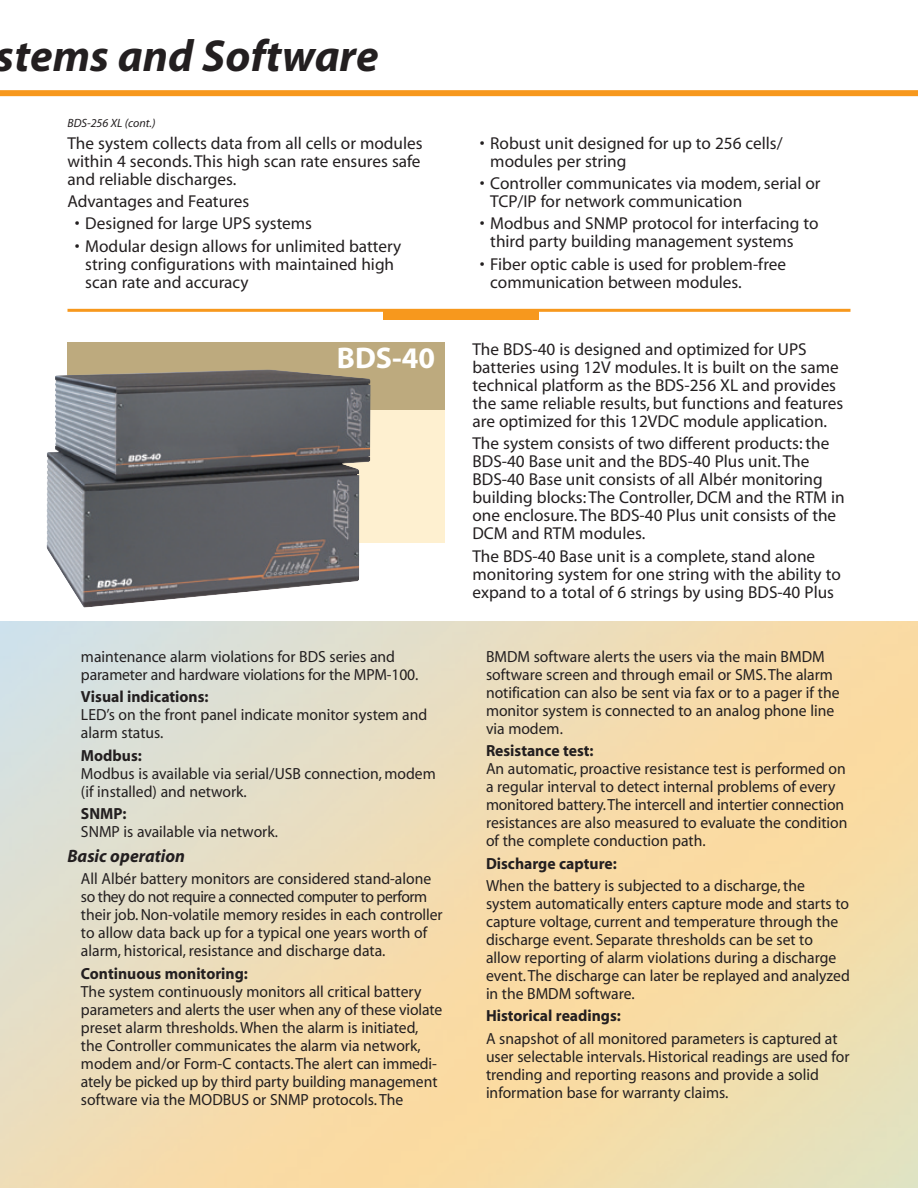
<style>
.page{position:relative;width:918px;height:1188px;background:#fff}
.page>*{position:absolute;margin:0;border:0;box-sizing:border-box;transform-origin:0 0}
.t1{font:italic 700 45px "Myriad";color:#231f20}
.t2{font:700 30px "Myriad";color:#fff}
.t3{font:italic 700 18px "Myriad";color:#231f20}
.t4{font:17.25px/18px "Myriad";color:#231f20}
.t5{font:16.2px/18px "Myriad";color:#231f20}
.t6{font:700 16.2px "Myriad";color:#231f20}
.t7{font:italic 12px "Myriad";color:#231f20}
.s1{font-weight:700}
.s2{font-size:15.75px}
</style>
<div class="page">
<div style="left:0;top:90px;width:918px;height:6px;background:#f7981d"></div>
<div style="left:67px;top:343px;width:378px;height:200px;background:#fef0d0"></div>
<div style="left:67px;top:343px;width:378px;height:67px;background:#bdaa7e"></div>
<hr style="left:68px;top:309px;width:782px;height:3px;background:#f7981d">
<div style="left:383px;top:311px;width:155px;height:8px;background:#f7981d"></div>
<img style="left:47px;top:369px;width:324px;height:239px">
<h1 class="t1" style="left:-4px;top:39px;width:384px">stems and Software</h1>
<p class="t7" style="left:67px;top:119px;width:90px">BDS-256 XL (cont.)</p>
<p class="t4" style="left:67px;top:135px;width:357px;text-align:justify">The system collects data from all cells or modules within 4 seconds. This high scan rate ensures safe and reliable discharges.</p>
<p class="t4" style="left:67px;top:194px;width:183px">Advantages and Features</p>
<p class="t4" style="left:75px;top:216px;width:239px">• Designed for large UPS systems</p>
<p class="t4" style="left:85px;top:238px;width:318px;text-indent:-11px">• Modular design allows for unlimited battery string configurations with maintained high scan rate and accuracy</p>
<h2 class="t2" style="left:337px;top:347px;width:100px">BDS-40</h2>
<p class="t5" style="left:81px;top:649px;width:339px">maintenance alarm violations for BDS series and parameter and hardware violations for the MPM-100.</p>
<p class="t6" style="left:81px;top:691px;width:129px">Visual indications:</p>
<p class="t5" style="left:81px;top:707px;width:348px">LED’s on the front panel indicate monitor system and alarm status.</p>
<p class="t6" style="left:81px;top:749px;width:62px">Modbus:</p>
<p class="t5" style="left:81px;top:765px;width:356px">Modbus is available via serial/USB connection, modem (if installed) and network.</p>
<p class="t5" style="left:81px;top:806px;width:198px"><span class="s1">SNMP:<br></span>SNMP is available via network<span class="s2">.</span></p>
<p class="t3" style="left:67px;top:849px;width:119px">Basic operation</p>
<p class="t5" style="left:81px;top:871px;width:363px">All Albér battery monitors are considered stand-alone so they do not require a connected computer to perform their job. Non-volatile memory resides in each controller to allow data back up for a typical one years worth of alarm, historical, resistance and discharge data.</p>
<p class="t6" style="left:81px;top:967px;width:168px">Continuous monitoring:</p>
<p class="t5" style="left:81px;top:984px;width:363px">The system continuously monitors all critical battery parameters and alerts the user when any of these violate preset alarm thresholds. When the alarm is initiated, the Controller communicates the alarm via network, modem and/or Form-C contacts. The alert can immedi&shy;ately be picked up by third party building management software via the MODBUS or SNMP protocols. The</p>
<p class="t4" style="left:490px;top:135px;width:294px;text-indent:-11px">• Robust unit designed for up to 256 cells/ modules per string</p>
<p class="t4" style="left:490px;top:176px;width:332px;text-indent:-11px">• Controller communicates via modem, serial or<br>TCP/IP for network communication</p>
<p class="t4" style="left:490px;top:216px;width:330px;text-indent:-11px">• Modbus and SNMP protocol for interfacing to third party building management systems</p>
<p class="t4" style="left:490px;top:256px;width:297px;text-indent:-11px">• Fiber optic cable is used for problem-free communication between modules.</p>
<p class="t4" style="left:472px;top:342px;width:372px">The BDS-40 is designed and optimized for UPS batteries using 12V modules. It is built on the same technical platform as the BDS-256 XL and provides the same reliable results, but functions and features are optimized for this 12VDC module application.</p>
<p class="t4" style="left:472px;top:436px;width:374px">The system consists of two different products: the BDS-40 Base unit and the BDS-40 Plus unit. The BDS-40 Base unit consists of all Albér monitoring building blocks: The Controller, DCM and the RTM in one enclosure. The BDS-40 Plus unit consists of the DCM and RTM modules.</p>
<p class="t4" style="left:472px;top:548px;width:370px">The BDS-40 Base unit is a complete, stand alone monitoring system for one string with the ability to expand to a total of 6 strings by using BDS-40 Plus</p>
<p class="t5" style="left:486px;top:649px;width:355px">BMDM software alerts the users via the main BMDM software screen and through email or SMS. The alarm notification can also be sent via fax or to a pager if the monitor system is connected to an analog phone line via modem.</p>
<p class="t6" style="left:486px;top:745px;width:109px">Resistance test:</p>
<p class="t5" style="left:486px;top:761px;width:363px">An automatic, proactive resistance test is performed on a regular interval to detect internal problems of every monitored battery.The intercell and intertier connection resistances are also measured to evaluate the condition of the complete conduction path.</p>
<p class="t6" style="left:486px;top:857px;width:132px">Discharge capture:</p>
<p class="t5" style="left:486px;top:878px;width:365px">When the battery is subjected to a discharge, the system automatically enters capture mode and starts to capture voltage, current and temperature through the discharge event. Separate thresholds can be set to allow reporting of alarm violations during a discharge event. The discharge can later be replayed and analyzed in the BMDM software.</p>
<p class="t6" style="left:486px;top:1010px;width:136px">Historical readings:</p>
<p class="t5" style="left:486px;top:1030px;width:365px">A snapshot of all monitored parameters is captured at user selectable intervals. Historical readings are used for trending and reporting reasons and provide a solid information base for warranty claims.</p>
</div>
